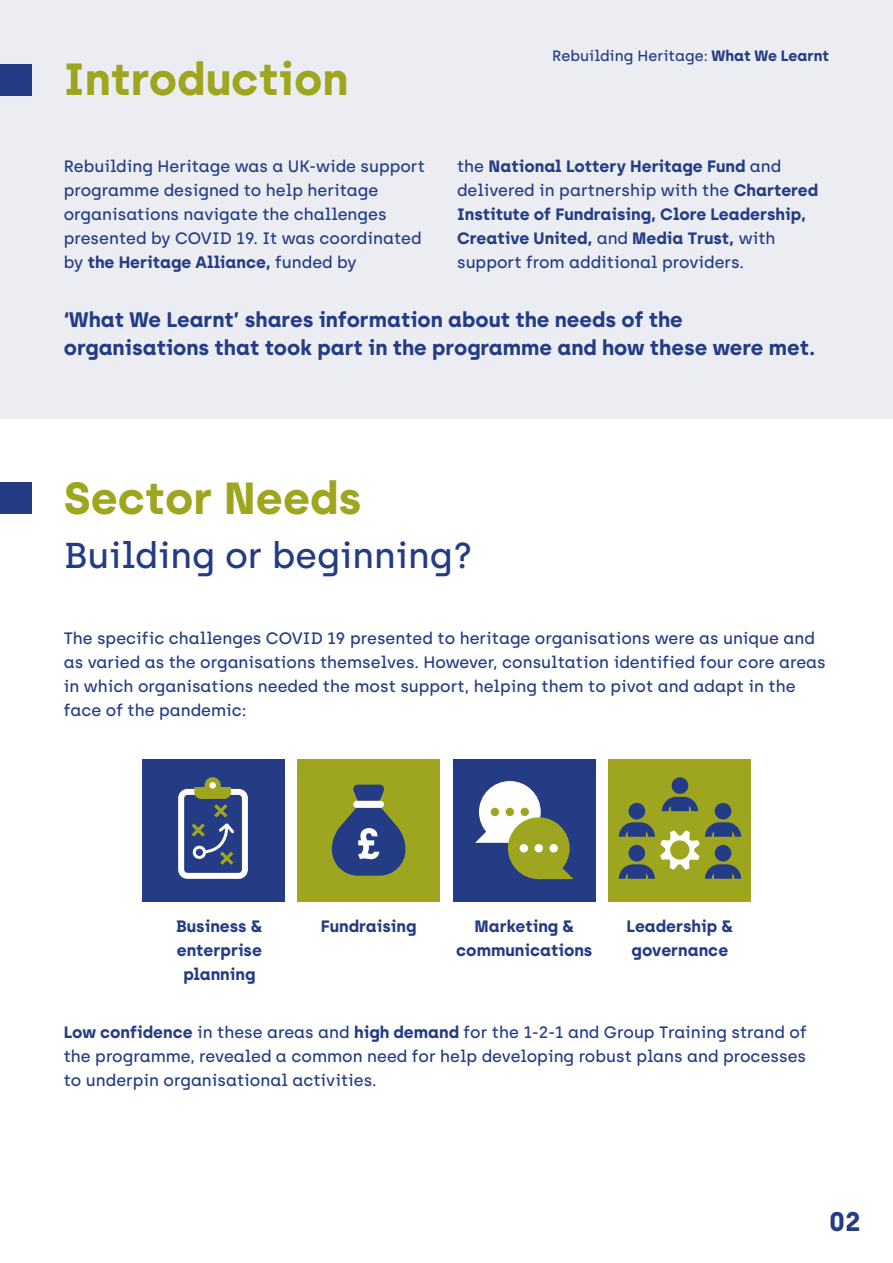
<style>
.page{position:relative;width:893px;height:1263px;background:#fff}
.page>*{position:absolute;margin:0;border:0;box-sizing:border-box;transform-origin:0 0}
.t1{font:700 45px "Archia";color:#9ea61f}
.t2{font:500 36px "Archia";color:#243b85}
.t3{font:700 27px "Archia";color:#243b85}
.t4{font:700 21px/28.5px "Archia";color:#243b85}
.t5{font:500 16.5px/24px "Archia";color:#243b85}
.t6{font:700 16.5px/24px "Archia";color:#243b85;text-align:center}
.t7{font:500 15px "Archia";color:#243b85}
.s1{font-weight:700}
.s2{font-weight:500}
</style>
<div class="page">
<div style="left:0;top:0;width:893px;height:419px;background:#ebedf2"></div>
<div style="left:142px;top:759px;width:142px;height:142px;background:#243b85"></div>
<div style="left:453px;top:759px;width:143px;height:142px;background:#243b85"></div>
<div style="left:297px;top:759px;width:143px;height:142px;background:#9ea61f"></div>
<div style="left:608px;top:759px;width:143px;height:142px;background:#9ea61f"></div>
<div style="left:0;top:482px;width:32px;height:32px;background:#243b85"></div>
<div style="left:0;top:64px;width:32px;height:32px;background:#243b85"></div>
<svg style="left:332px;top:785px;width:73px;height:91px"></svg>
<div style="left:178px;top:789px;width:70px;height:90px;border:6px solid #fff;border-radius:6px"></div>
<div style="left:205px;top:777px;width:16px;height:16px;background:#9ea61f;border-radius:50%"></div>
<div style="left:209px;top:782px;width:7px;height:6px;background:#fff;border-radius:50%"></div>
<svg style="left:192px;top:787px;width:45px;height:78px"></svg>
<div style="left:628px;top:803px;width:17px;height:16px;background:#243b85;border-radius:50%"></div>
<div style="left:715px;top:803px;width:16px;height:16px;background:#243b85;border-radius:50%"></div>
<svg style="left:619px;top:822px;width:122px;height:57px"></svg>
<div style="left:672px;top:777px;width:16px;height:17px;background:#243b85;border-radius:50%"></div>
<svg style="left:662px;top:797px;width:36px;height:14px"></svg>
<div style="left:479px;top:781px;width:62px;height:62px;background:#fff;border-radius:50%"></div>
<svg style="left:475px;top:808px;width:35px;height:35px"></svg>
<div style="left:491px;top:808px;width:8px;height:8px;background:#9ea61f;border-radius:50%"></div>
<div style="left:506px;top:808px;width:8px;height:8px;background:#9ea61f;border-radius:50%"></div>
<div style="left:521px;top:808px;width:8px;height:8px;background:#9ea61f;border-radius:50%"></div>
<div style="left:508px;top:817px;width:62px;height:62px;background:#9ea61f;border-radius:50%"></div>
<svg style="left:539px;top:844px;width:35px;height:35px"></svg>
<div style="left:549px;top:844px;width:9px;height:8px;background:#fff;border-radius:50%"></div>
<div style="left:535px;top:844px;width:8px;height:8px;background:#fff;border-radius:50%"></div>
<div style="left:520px;top:844px;width:8px;height:8px;background:#fff;border-radius:50%"></div>
<h1 class="t1" style="left:64px;top:52px;width:286px">Introduction</h1>
<p class="t7" style="left:552px;top:47px;width:278px">Rebuilding Heritage: <span class="s1">What We Learnt</span></p>
<p class="t5" style="left:64px;top:154px;width:363px">Rebuilding Heritage was a UK-wide support programme designed to help heritage organisations navigate the challenges presented by COVID 19. It was coordinated by <span class="s1">the Heritage Alliance,</span> funded by</p>
<p class="t6" style="left:457px;top:154px;width:363px;text-align:left"><span class="s2">the</span> National Lottery Heritage Fund <span class="s2">and delivered in partnership with the</span> Chartered Institute of Fundraising, Clore Leadership, Creative United, <span class="s2">and</span> Media Trust, <span class="s2">with support from additional providers.</span></p>
<p class="t4" style="left:64px;top:304px;width:753px">‘What We Learnt’ shares information about the needs of the organisations that took part in the programme and how these were met.</p>
<h1 class="t1" style="left:64px;top:471px;width:299px">Sector Needs</h1>
<h2 class="t2" style="left:64px;top:534px;width:410px">Building or beginning?</h2>
<p class="t5" style="left:64px;top:626px;width:764px">The specific challenges COVID 19 presented to heritage organisations were as unique and as varied as the organisations themselves. However, consultation identified four core areas in which organisations needed the most support, helping them to pivot and adapt in the face of the pandemic:</p>
<p class="t6" style="left:176px;top:914px;width:88px">Business &amp; enterprise planning</p>
<p class="t6" style="left:456px;top:914px;width:138px">Marketing &amp; communications</p>
<p class="t6" style="left:321px;top:914px;width:97px">Fundraising</p>
<p class="t6" style="left:627px;top:914px;width:108px">Leadership &amp; governance</p>
<p class="t5" style="left:64px;top:1020px;width:744px;text-align:justify"><span class="s1">Low confidence</span> in these areas and <span class="s1">high demand</span> for the 1-2-1 and Group Training strand of the programme, revealed a common need for help developing robust plans and processes to underpin organisational activities.</p>
<h3 class="t3" style="left:829px;top:1205px;width:33px">02</h3>
</div>
